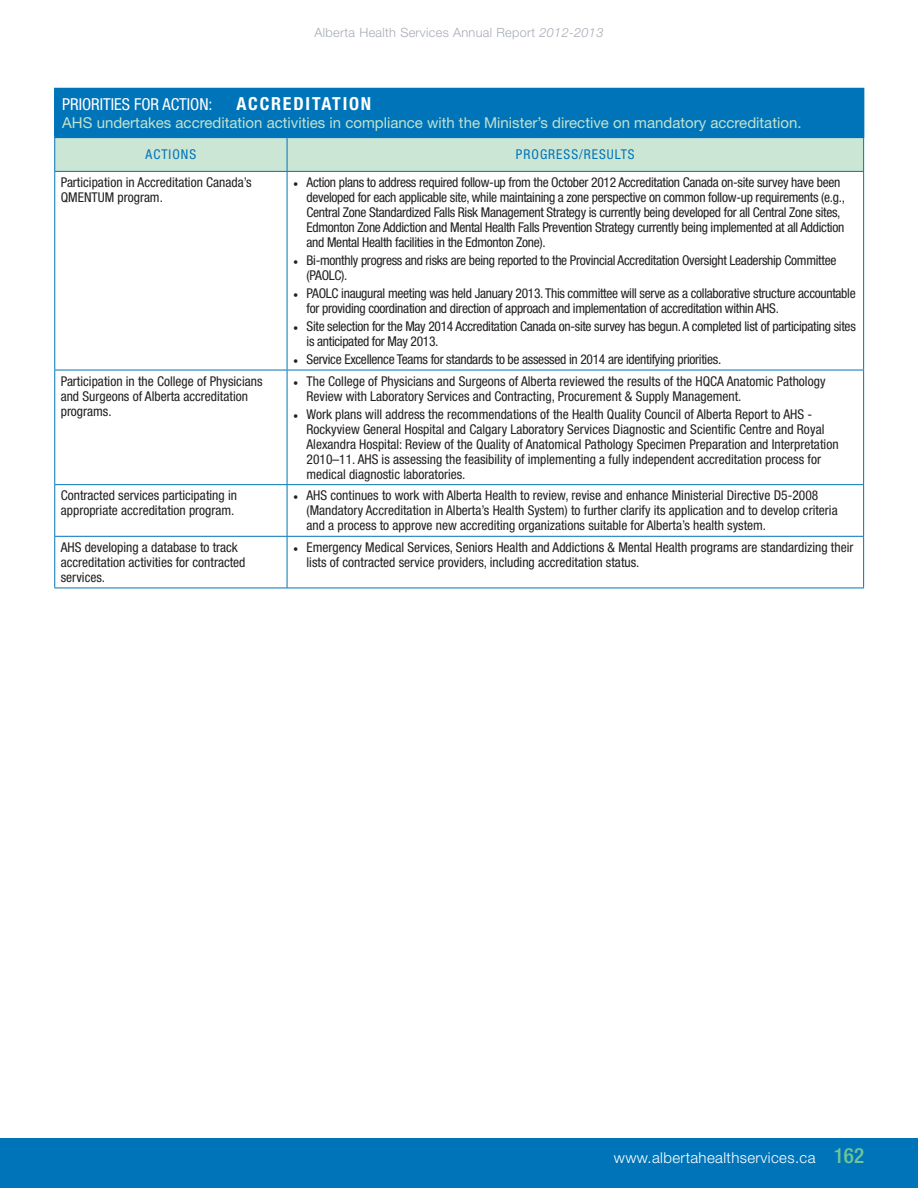
<style>
.page{position:relative;width:918px;height:1188px;background:#fff}
.page>*{position:absolute;margin:0;border:0;box-sizing:border-box;transform-origin:0 0}
.t1{font:700 condensed 18px "Helvetica Neue LT Std";letter-spacing:.1em;color:#fff}
.t2{font:condensed 16.5px "Helvetica Neue LT Std";color:#fff}
.t3{font:15px "Helvetica Neue LT Std";color:#c2e3cf}
.t4{font:300 15px "Helvetica Neue LT Std";letter-spacing:.025em;color:#fff}
.t5{font:condensed 13.5px/15px "Helvetica Neue LT Std";color:#231f20}
.t6{font:condensed 13.5px/15px "Helvetica Neue LT Std";letter-spacing:-.02em;color:#231f20}
.t7{font:condensed 13.5px "Helvetica Neue LT Std";letter-spacing:.075em;color:#0074b9}
.t8{font:300 12.75px "Helvetica Neue LT Std";letter-spacing:.025em;color:#a6acb4}
.s1{font-style:italic}
.s2{font-family:"Minion Pro";font-stretch:normal}
.s3{font-weight:500;font-stretch:condensed;font-size:21px;color:#6ec598}
</style>
<div class="page">
<div style="left:0;top:1138px;width:918px;height:50px;background:#0074b9"></div>
<div style="left:55px;top:88px;width:809px;height:49px;background:#0074b9"></div>
<div style="left:55px;top:138px;width:808px;height:33px;background:#cbe6d5"></div>
<hr style="left:54px;top:89px;width:2px;height:48px;background:#0074b9">
<hr style="left:54px;top:88px;width:233px;height:1px;background:#0074b9">
<hr style="left:54px;top:138px;width:1px;height:33px;background:#0074b9">
<hr style="left:54px;top:137px;width:233px;height:1px;background:#0074b9">
<hr style="left:54px;top:171px;width:233px;height:1px;background:#0074b9">
<hr style="left:287px;top:138px;width:1px;height:33px;background:#0074b9">
<hr style="left:863px;top:138px;width:1px;height:33px;background:#0074b9">
<hr style="left:287px;top:137px;width:577px;height:1px;background:#0074b9">
<hr style="left:287px;top:171px;width:577px;height:1px;background:#0074b9">
<hr style="left:54px;top:172px;width:1px;height:198px;background:#0074b9">
<hr style="left:287px;top:172px;width:1px;height:198px;background:#0074b9">
<hr style="left:863px;top:172px;width:1px;height:198px;background:#0074b9">
<hr style="left:54px;top:370px;width:1px;height:114px;background:#0074b9">
<hr style="left:54px;top:370px;width:233px;height:1px;background:#0074b9">
<hr style="left:287px;top:370px;width:1px;height:114px;background:#0074b9">
<hr style="left:863px;top:370px;width:1px;height:114px;background:#0074b9">
<hr style="left:287px;top:370px;width:577px;height:1px;background:#0074b9">
<hr style="left:54px;top:485px;width:1px;height:51px;background:#0074b9">
<hr style="left:54px;top:484px;width:233px;height:1px;background:#0074b9">
<hr style="left:287px;top:485px;width:1px;height:51px;background:#0074b9">
<hr style="left:863px;top:485px;width:1px;height:51px;background:#0074b9">
<hr style="left:287px;top:484px;width:577px;height:1px;background:#0074b9">
<hr style="left:54px;top:537px;width:1px;height:51px;background:#0074b9">
<hr style="left:54px;top:536px;width:233px;height:1px;background:#0074b9">
<hr style="left:54px;top:588px;width:233px;height:1px;background:#0074b9">
<hr style="left:287px;top:537px;width:1px;height:51px;background:#0074b9">
<hr style="left:863px;top:537px;width:1px;height:51px;background:#0074b9">
<hr style="left:287px;top:536px;width:577px;height:1px;background:#0074b9">
<hr style="left:287px;top:588px;width:577px;height:1px;background:#0074b9">
<p class="t8" style="left:315px;top:25px;width:290px">Alberta Health Services Annual Report <span class="s1">2012-2013</span></p>
<p class="t2" style="left:62px;top:95px;width:152px">PRIORITIES FOR ACTION:</p>
<p class="t1" style="left:236px;top:93px;width:136px">ACCREDITATION</p>
<p class="t3" style="left:62px;top:114px;width:741px">AHS undertakes accreditation activities in compliance with the Minister’s directive on mandatory accreditation.</p>
<p class="t7" style="left:146px;top:147px;width:52px">ACTIONS</p>
<p class="t7" style="left:516px;top:147px;width:120px">PROGRESS/RESULTS</p>
<p class="t5" style="left:61px;top:175px;width:192px">Participation in Accreditation Canada’s<br>QMENTUM program.</p>
<p class="t6" style="left:307px;top:175px;width:540px;text-indent:-14px"><span class="s2">•</span> Action plans to address required follow-up from the October 2012 Accreditation Canada on-site survey have been developed for each applicable site, while maintaining a zone perspective on common follow-up requirements (e.g., Central Zone Standardized Falls Risk Management Strategy is currently being developed for all Central Zone sites, Edmonton Zone Addiction and Mental Health Falls Prevention Strategy currently being implemented at all Addiction and Mental Health facilities in the Edmonton Zone).</p>
<p class="t6" style="left:307px;top:253px;width:531px;text-indent:-14px"><span class="s2">•</span> Bi-monthly progress and risks are being reported to the Provincial Accreditation Oversight Leadership Committee (PAOLC).</p>
<p class="t6" style="left:307px;top:286px;width:551px;text-indent:-14px"><span class="s2">•</span> PAOLC inaugural meeting was held January 2013. This committee will serve as a collaborative structure accountable for providing coordination and direction of approach and implementation of accreditation within AHS.</p>
<p class="t6" style="left:307px;top:319px;width:551px;text-indent:-14px"><span class="s2">•</span> Site selection for the May 2014 Accreditation Canada on-site survey has begun. A completed list of participating sites is anticipated for May 2013.</p>
<p class="t6" style="left:293px;top:352px;width:430px"><span class="s2">•</span> Service Excellence Teams for standards to be assessed in 2014 are identifying priorities.</p>
<p class="t5" style="left:61px;top:373px;width:203px">Participation in the College of Physicians and Surgeons of Alberta accreditation programs.</p>
<p class="t5" style="left:307px;top:373px;width:521px;text-indent:-14px"><span class="s2">•</span> The College of Physicians and Surgeons of Alberta reviewed the results of the HQCA Anatomic Pathology<br>Review with Laboratory Services and Contracting, Procurement &amp; Supply Management.</p>
<p class="t5" style="left:307px;top:406px;width:534px;text-indent:-14px"><span class="s2">•</span> Work plans will address the recommendations of the Health Quality Council of Alberta Report to AHS - Rockyview General Hospital and Calgary Laboratory Services Diagnostic and Scientific Centre and Royal Alexandra Hospital: Review of the Quality of Anatomical Pathology Specimen Preparation and Interpretation 2010–11. AHS is assessing the feasibility of implementing a fully independent accreditation process for medical diagnostic laboratories.</p>
<p class="t5" style="left:61px;top:488px;width:178px">Contracted services participating in appropriate accreditation program.</p>
<p class="t5" style="left:307px;top:488px;width:533px;text-indent:-14px"><span class="s2">•</span> AHS continues to work with Alberta Health to review, revise and enhance Ministerial Directive D5-2008 (Mandatory Accreditation in Alberta’s Health System) to further clarify its application and to develop criteria and a process to approve new accrediting organizations suitable for Alberta’s health system.</p>
<p class="t5" style="left:61px;top:540px;width:186px">AHS developing a database to track accreditation activities for contracted services.</p>
<p class="t5" style="left:307px;top:540px;width:548px;text-indent:-14px"><span class="s2">•</span> Emergency Medical Services, Seniors Health and Addictions &amp; Mental Health programs are standardizing their lists of contracted service providers, including accreditation status.</p>
<p class="t4" style="left:614px;top:1148px;width:252px">www.albertahealthservices.ca <span class="s3">162</span></p>
</div>
